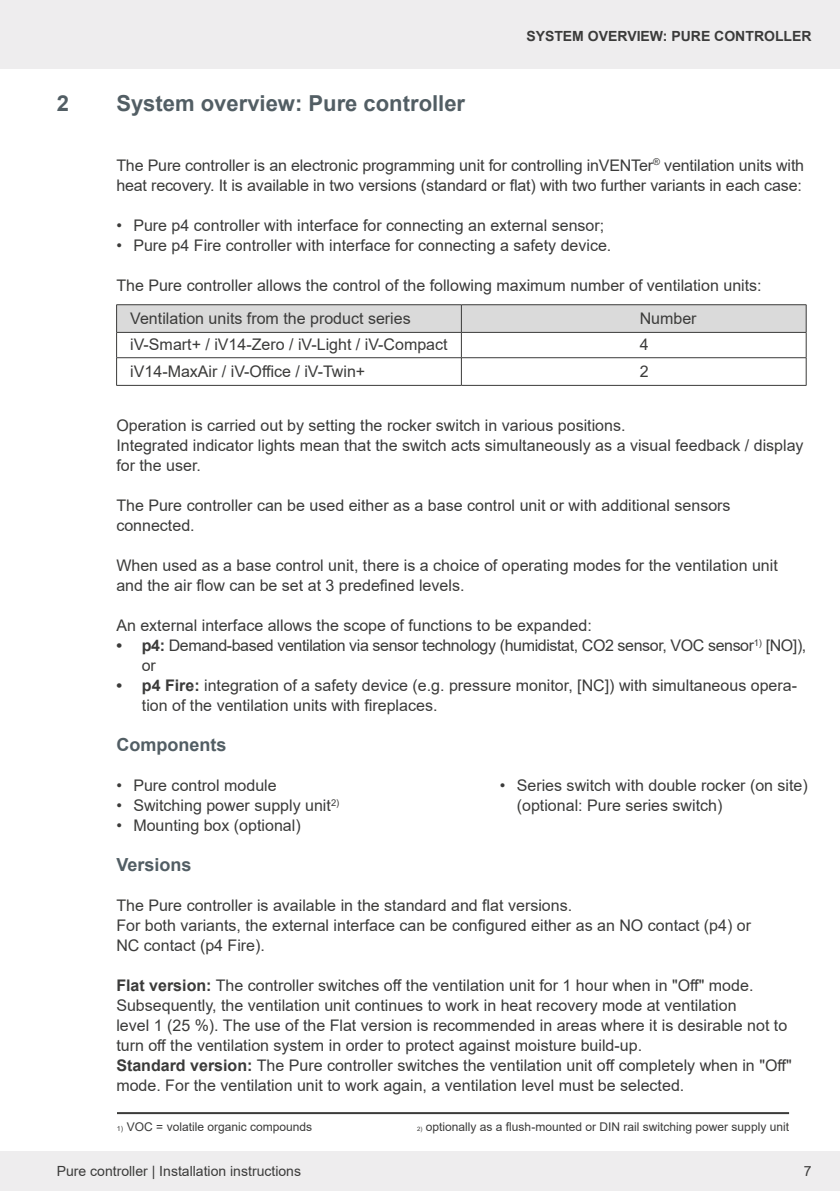
<style>
.page{position:relative;width:840px;height:1191px;background:#fff}
.page>*{position:absolute;margin:0;border:0;box-sizing:border-box;transform-origin:0 0}
.t1{font:700 22px "Arial";color:#525e64}
.t2{font:700 18px "Arial";color:#525e64}
.t3{font:16px/20px "Arial";color:#3b3b3a}
.t4{font:16px/20px "Arial";letter-spacing:-.025em;color:#3b3b3a}
.t5{font:14px "Arial";color:#3b3b3a}
.t6{font:700 14px "Arial";color:#3b3b3a}
.t7{font:700 14px "Arial";color:#000}
.t8{font:12px "Arial";color:#3b3b3a}
.s1{font-weight:700}
.s2{font-size:7px}
.s3{font-size:6px}
</style>
<div class="page">
<div style="left:0;top:0;width:839px;height:68px;background:#eeedee"></div>
<div style="left:0;top:1151px;width:839px;height:40px;background:#eeedee"></div>
<hr style="left:116px;top:385px;width:345px;height:1px;background:#3b3b3a">
<hr style="left:461px;top:385px;width:345px;height:1px;background:#3b3b3a">
<hr style="left:116px;top:304px;width:345px;height:1px;background:#3b3b3a">
<hr style="left:461px;top:304px;width:345px;height:1px;background:#3b3b3a">
<svg style="left:116px;top:305px;width:690px;height:80px"></svg>
<hr style="left:116px;top:332px;width:345px;height:1px;background:#3b3b3a">
<hr style="left:461px;top:332px;width:345px;height:1px;background:#3b3b3a">
<hr style="left:117px;top:1112px;width:671px;height:2px;background:#3b3b3a">
<h1 class="t1" style="left:57px;top:87px;width:14px">2</h1>
<h1 class="t1" style="left:116px;top:87px;width:350px">System overview: Pure controller</h1>
<p class="t6" style="left:526px;top:26px;width:286px">SYSTEM OVERVIEW: PURE CONTROLLER</p>
<p class="t3" style="left:116px;top:155px;width:689px">The Pure controller is an electronic programming unit for controlling inVENTer<sup>®</sup> ventilation units with heat recovery. It is available in two versions (standard or flat) with two further variants in each case:</p>
<p class="t3" style="left:116px;top:215px;width:489px">• Pure p4 controller with interface for connecting an external sensor;</p>
<p class="t3" style="left:116px;top:235px;width:496px">• Pure p4 Fire controller with interface for connecting a safety device.</p>
<p class="t3" style="left:130px;top:268px;width:632px;line-height:33.6px;text-indent:-14px">The Pure controller allows the control of the following maximum number of ventilation units:<br>Ventilation units from the product series</p>
<p class="t3" style="left:639px;top:309px;width:58px">Number</p>
<p class="t3" style="left:130px;top:334px;width:318px">iV-Smart+ / iV14-Zero / iV-Light / iV-Compact</p>
<p class="t3" style="left:639px;top:334px;width:10px">4</p>
<p class="t3" style="left:130px;top:362px;width:236px">iV14-MaxAir / iV-Office / iV-Twin+</p>
<p class="t3" style="left:639px;top:362px;width:10px">2</p>
<p class="t3" style="left:116px;top:415px;width:688px">Operation is carried out by setting the rocker switch in various positions.<br>Integrated indicator lights mean that the switch acts simultaneously as a visual feedback / display for the user.</p>
<p class="t3" style="left:116px;top:495px;width:615px">The Pure controller can be used either as a base control unit or with additional sensors connected.</p>
<p class="t3" style="left:116px;top:555px;width:662px">When used as a base control unit, there is a choice of operating modes for the ventilation unit and the air flow can be set at 3 predefined levels.</p>
<p class="t3" style="left:116px;top:615px;width:476px">An external interface allows the scope of functions to be expanded:</p>
<p class="t4" style="left:142px;top:635px;width:665px;text-indent:-26px"><span class="s1">• p4:</span> Demand-based ventilation via sensor technology (humidistat, CO2 sensor, VOC sensor<sup>1)</sup> [NO]), or</p>
<p class="t3" style="left:142px;top:675px;width:656px;text-indent:-26px"><span class="s1">• p4 Fire:</span> integration of a safety device (e.g. pressure monitor, [NC]) with simultaneous opera&shy;tion of the ventilation units with fireplaces.</p>
<p class="t2" style="left:116px;top:732px;width:111px">Components</p>
<p class="t3" style="left:116px;top:775px;width:162px">• Pure control module</p>
<p class="t3" style="left:116px;top:795px;width:224px">• Switching power supply unit<sup>2)</sup></p>
<p class="t3" style="left:116px;top:815px;width:186px">• Mounting box (optional)</p>
<p class="t3" style="left:516px;top:775px;width:292px;text-indent:-17px">• Series switch with double rocker (on site) (optional: Pure series switch)</p>
<p class="t2" style="left:116px;top:852px;width:77px">Versions</p>
<p class="t3" style="left:116px;top:895px;width:636px">The Pure controller is available in the standard and flat versions.<br>For both variants, the external interface can be configured either as an NO contact (p4) or<br>NC contact (p4 Fire).</p>
<p class="t3" style="left:116px;top:975px;width:676px"><span class="s1">Flat version:</span> The controller switches off the ventilation unit for 1 hour when in "Off" mode.<br>Subsequently, the ventilation unit continues to work in heat recovery mode at ventilation<br>level 1 (25 %). The use of the Flat version is recommended in areas where it is desirable not to turn off the ventilation system in order to protect against moisture build-up.<br><span class="s1">Standard version:</span> The Pure controller switches the ventilation unit off completely when in "Off" mode. For the ventilation unit to work again, a ventilation level must be selected.</p>
<p class="t8" style="left:117px;top:1118px;width:197px"><span class="s2">1)</span> VOC = volatile organic compounds</p>
<p class="t8" style="left:417px;top:1118px;width:373px"><span class="s3">2)</span> optionally as a flush-mounted or DIN rail switching power supply unit</p>
<p class="t7" style="left:803px;top:1159px;width:9px">7</p>
<p class="t5" style="left:57px;top:1161px;width:246px">Pure controller | Installation instructions</p>
<p class="t5" style="left:803px;top:1161px;width:9px">7</p>
</div>
